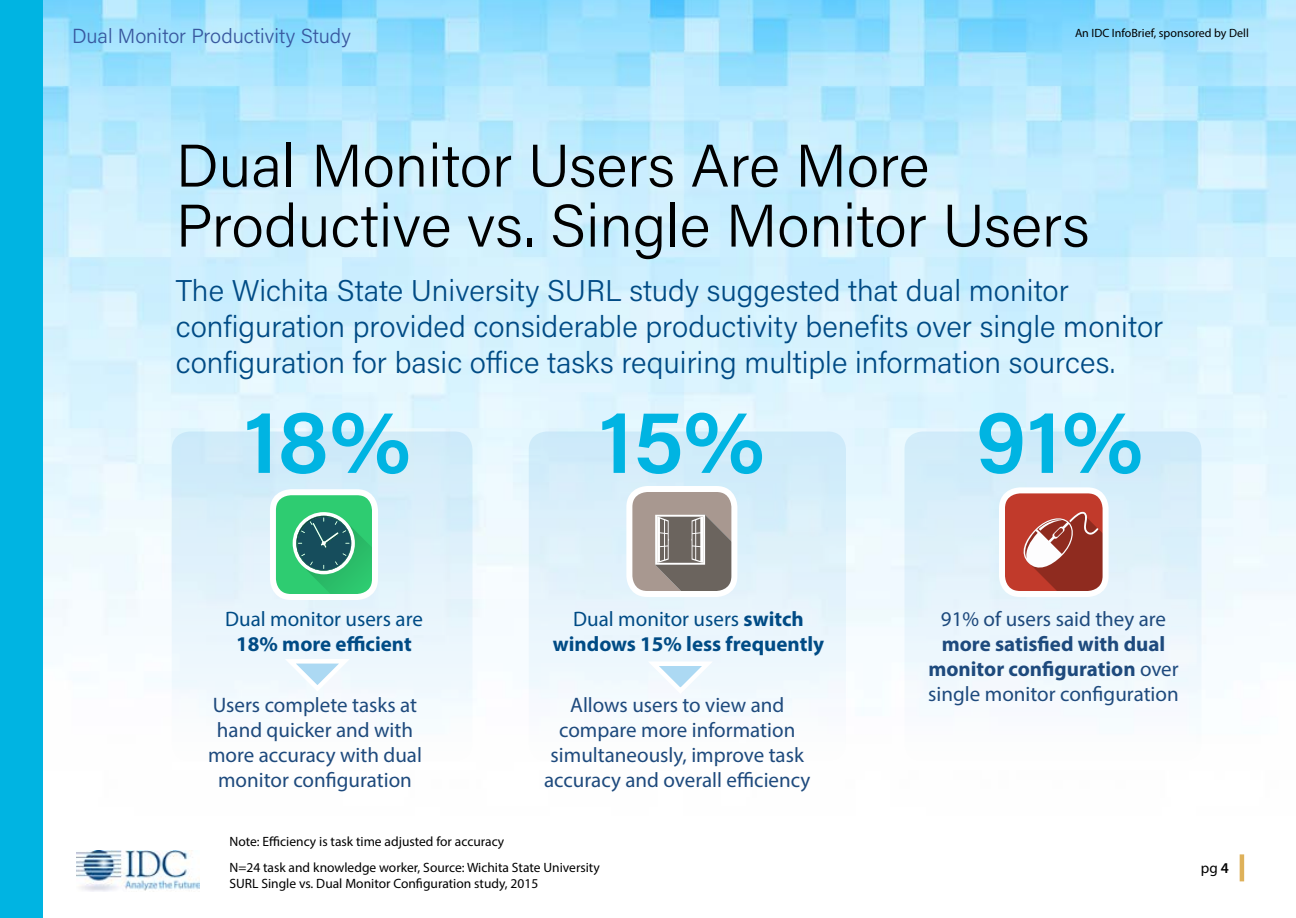
<style>
.page{position:relative;width:1296px;height:918px;background:#fff}
.page>*{position:absolute;margin:0;border:0;box-sizing:border-box;transform-origin:0 0}
.t1{font:600 90px "Acumin Pro";color:#00b4e2}
.t2{font:300 60px/60px "Acumin Pro";color:#000}
.t3{font:300 30px/36px "Acumin Pro";color:#004b85}
.t4{font:21px/25.2px "Myriad Pro";color:#1e4a7d;text-align:center}
.t5{font:700 21px/25.2px "Myriad Pro";color:#1e4a7d;text-align:center}
.t6{font:700 21px/25.2px "Myriad Pro";color:#004b85;text-align:center}
.t7{font:21px "Myriad Pro";color:#004b85}
.t8{font:300 20.4px "Acumin Pro";color:#38589f}
.t9{font:15px "Myriad Pro";color:#000}
.t10{font:13.5px/16.2px "Myriad Pro";color:#000}
.t11{font:12px "Myriad Pro";color:#000}
.s1{font-weight:400}
.s2{font-weight:600}
</style>
<div class="page">
<img style="left:44px;top:0;width:1252px;height:892px">
<img style="left:76px;top:850px;width:124px;height:41px">
<hr style="left:1240px;top:854px;width:4px;height:27px;background:#deb15a">
<div style="left:0;top:0;width:44px;height:918px;background:#00b4e2"></div>
<div style="left:904px;top:432px;width:298px;height:330px;background:linear-gradient(to bottom,#ceeaf9,#fdfdfe);border-radius:18px"></div>
<div style="left:529px;top:432px;width:317px;height:330px;background:linear-gradient(to bottom,#cdeaf9,#fdfdfe);border-radius:18px"></div>
<div style="left:172px;top:432px;width:301px;height:330px;background:linear-gradient(to bottom,#cdeaf9,#fdfdfe);border-radius:18px"></div>
<svg style="left:643px;top:659px;width:75px;height:38px"></svg>
<svg style="left:629px;top:489px;width:105px;height:105px;background:#958b85"></svg>
<div style="left:626px;top:486px;width:111px;height:111px;border:6px solid #fff;border-radius:18px"></div>
<svg style="left:1003px;top:490px;width:103px;height:104px;background:#b54f43"></svg>
<div style="left:999px;top:487px;width:110px;height:110px;border:6px solid #fff;border-radius:18px"></div>
<svg style="left:273px;top:492px;width:102px;height:105px;background:#3baf77"></svg>
<div style="left:270px;top:489px;width:108px;height:111px;border:6px solid #fff;border-radius:18px"></div>
<svg style="left:280px;top:657px;width:75px;height:38px"></svg>
<p class="t8" style="left:72px;top:22px;width:280px">Dual Monitor Productivity Study</p>
<p class="t11" style="left:1075px;top:26px;width:175px">An IDC InfoBrief, sponsored by Dell</p>
<h2 class="t2" style="left:176px;top:133px;width:915px">Dual Monitor Users Are More<br>Productive vs. Single Monitor Users</h2>
<p class="t3" style="left:176px;top:271px;width:989px">The Wichita State University SURL study suggested that dual monitor configuration provided considerable productivity benefits over single monitor configuration for basic office tasks requiring multiple information sources.</p>
<h1 class="t1" style="left:244px;top:378px;width:169px">18%</h1>
<h1 class="t1" style="left:599px;top:378px;width:168px">15%</h1>
<p class="t7" style="left:225px;top:606px;width:199px">Dual monitor users are</p>
<p class="t6" style="left:236px;top:630px;width:177px">18% more efficient</p>
<p class="t4" style="left:208px;top:692px;width:215px">Users complete tasks at hand quicker and with more accuracy with dual monitor configuration</p>
<p class="t10" style="left:230px;top:833px;width:276px">Note: Efficiency is task time adjusted for accuracy</p>
<p class="t6" style="left:553px;top:605px;width:273px"><span class="s1">Dual monitor users</span> switch windows 15% less frequently</p>
<p class="t4" style="left:544px;top:692px;width:268px">Allows users to view and compare more information simultaneously, improve task accuracy and overall efficiency</p>
<p class="t10" style="left:230px;top:859px;width:372px">N=24 task and knowledge worker, Source: Wichita State University<br>SURL Single vs. Dual Monitor Configuration study, 2015</p>
<h1 class="t1" style="left:976px;top:378px;width:169px">91%</h1>
<p class="t4" style="left:941px;top:606px;width:227px">91% of users said they are</p>
<p class="t5" style="left:928px;top:630px;width:252px">more satisfied with dual monitor configuration <span class="s1">over single monitor configuration</span></p>
<p class="t9" style="left:1201px;top:859px;width:30px">pg<span class="s2">4</span></p>
</div>
